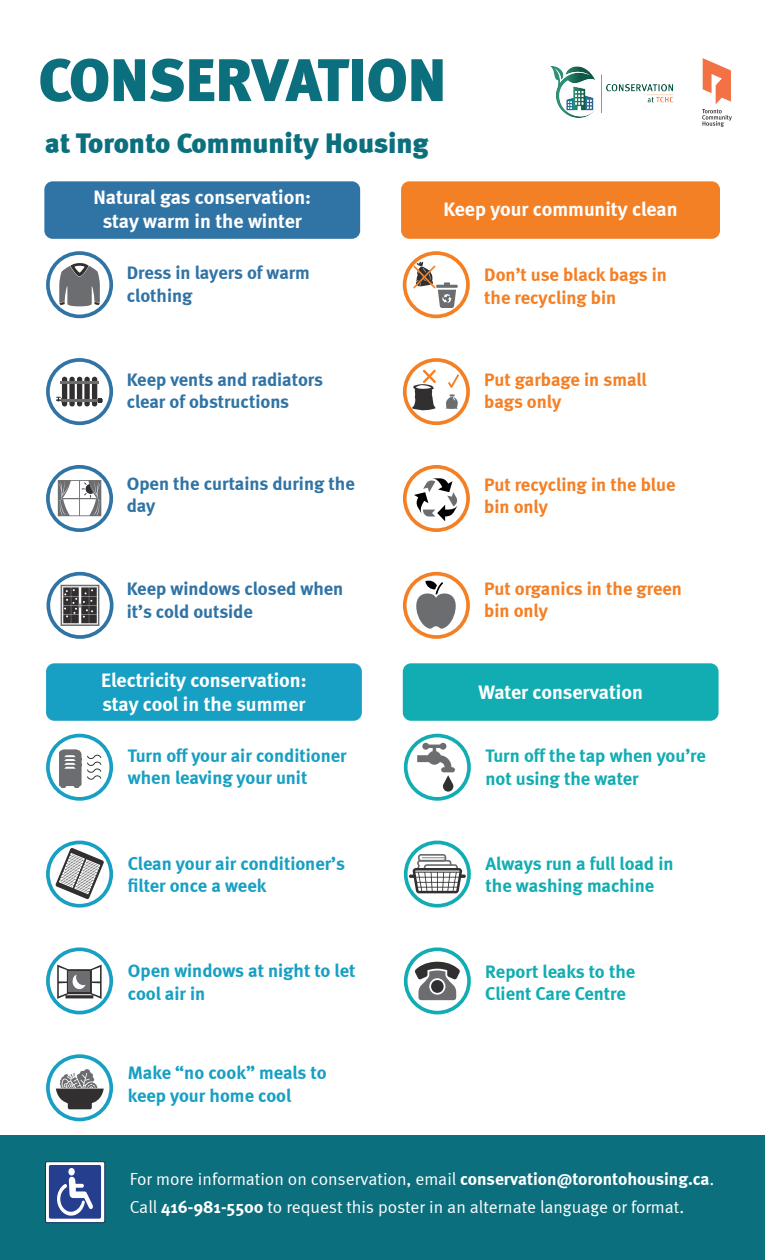
<style>
.page{position:relative;width:765px;height:1260px;background:#fff}
.page>*{position:absolute;margin:0;border:0;box-sizing:border-box;transform-origin:0 0}
.t1{font:900 60px "Meta";color:#0b6f7d}
.t2{font:900 28.5px "Meta";color:#0b6f7d}
.t3{font:700 20px/24px "Meta";color:#fff;text-align:center}
.t4{font:700 18.62px/22.2px "Meta";color:#17a0c3}
.t5{font:700 18.62px/22.2px "Meta";color:#3073a5}
.t6{font:700 18.62px/22.2px "Meta";color:#f48026}
.t7{font:700 18.62px/22.2px "Meta";color:#12adb2}
.t8{font:17.5px/27.8px "Meta Normal";color:#fff}
.s1{font-family:"Meta";font-weight:700}
</style>
<div class="page">
<div style="left:401px;top:181px;width:319px;height:58px;background:#f48026;border-radius:8px"></div>
<div style="left:44px;top:181px;width:316px;height:58px;background:#3073a5;border-radius:8px"></div>
<div style="left:0;top:1136px;width:765px;height:124px;background:#0b6f7d"></div>
<img style="left:551px;top:67px;width:123px;height:50px">
<img style="left:702px;top:59px;width:30px;height:67px">
<svg style="left:59px;top:263px;width:41px;height:43px"></svg>
<div style="left:46px;top:251px;width:67px;height:67px;border:4px solid #3073a5;border-radius:50%"></div>
<div style="left:46px;top:358px;width:67px;height:67px;border:4px solid #3073a5;border-radius:50%"></div>
<div style="left:62px;top:377px;width:5px;height:29px;background:#312f30;border-radius:3px"></div>
<div style="left:69px;top:377px;width:6px;height:29px;background:#312f30;border-radius:3px"></div>
<div style="left:77px;top:377px;width:5px;height:29px;background:#312f30;border-radius:3px"></div>
<div style="left:84px;top:377px;width:6px;height:29px;background:#312f30;border-radius:3px"></div>
<div style="left:92px;top:377px;width:5px;height:29px;background:#312f30;border-radius:3px"></div>
<svg style="left:56px;top:397px;width:6px;height:5px"></svg>
<hr style="left:60px;top:381px;width:39px;height:3px;background:#6c6d70">
<hr style="left:62px;top:399px;width:41px;height:2px;background:#6c6d70">
<svg style="left:98px;top:398px;width:4px;height:4px"></svg>
<div style="left:46px;top:465px;width:67px;height:67px;border:4px solid #3073a5;border-radius:50%"></div>
<svg style="left:58px;top:480px;width:44px;height:36px"></svg>
<div style="left:47px;top:572px;width:67px;height:67px;border:4px solid #3073a5;border-radius:50%"></div>
<svg style="left:61px;top:585px;width:38px;height:41px"></svg>
<div style="left:403px;top:251px;width:67px;height:67px;border:4px solid #f48026;border-radius:50%"></div>
<svg style="left:413px;top:261px;width:45px;height:47px"></svg>
<div style="left:403px;top:358px;width:67px;height:67px;border:4px solid #f48026;border-radius:50%"></div>
<svg style="left:448px;top:374px;width:11px;height:14px"></svg>
<svg style="left:412px;top:368px;width:24px;height:45px"></svg>
<svg style="left:446px;top:394px;width:15px;height:15px"></svg>
<div style="left:403px;top:465px;width:67px;height:67px;border:4px solid #f48026;border-radius:50%"></div>
<svg style="left:414px;top:478px;width:44px;height:43px"></svg>
<div style="left:403px;top:572px;width:67px;height:67px;border:4px solid #f48026;border-radius:50%"></div>
<svg style="left:409px;top:580px;width:54px;height:49px"></svg>
<div style="left:403px;top:663px;width:316px;height:58px;background:#12adb2;border-radius:8px"></div>
<div style="left:46px;top:663px;width:316px;height:58px;background:#17a0c3;border-radius:8px"></div>
<div style="left:46px;top:734px;width:67px;height:67px;border:4px solid #17a0c3;border-radius:50%"></div>
<svg style="left:59px;top:749px;width:22px;height:39px"></svg>
<svg style="left:87px;top:754px;width:14px;height:26px"></svg>
<div style="left:46px;top:841px;width:67px;height:67px;border:4px solid #17a0c3;border-radius:50%"></div>
<svg style="left:55px;top:848px;width:49px;height:51px"></svg>
<div style="left:46px;top:947px;width:67px;height:67px;border:4px solid #17a0c3;border-radius:50%"></div>
<svg style="left:57px;top:965px;width:45px;height:34px"></svg>
<div style="left:46px;top:1054px;width:67px;height:67px;border:4px solid #17a0c3;border-radius:50%"></div>
<svg style="left:56px;top:1068px;width:48px;height:41px"></svg>
<div style="left:404px;top:734px;width:67px;height:67px;border:4px solid #12adb2;border-radius:50%"></div>
<svg style="left:417px;top:743px;width:38px;height:49px"></svg>
<div style="left:404px;top:841px;width:67px;height:67px;border:4px solid #12adb2;border-radius:50%"></div>
<svg style="left:409px;top:854px;width:57px;height:39px"></svg>
<div style="left:404px;top:947px;width:67px;height:67px;border:4px solid #12adb2;border-radius:50%"></div>
<svg style="left:415px;top:962px;width:45px;height:38px"></svg>
<div style="left:45px;top:1162px;width:60px;height:61px;background:#fff;border-radius:2px"></div>
<div style="left:45px;top:1161px;width:60px;height:62px;border:1px solid #123262;border-radius:2px"></div>
<div style="left:49px;top:1165px;width:52px;height:54px;background:#253f8e;border-radius:2px"></div>
<div style="left:68px;top:1168px;width:7px;height:8px;background:#fff;border-radius:50%"></div>
<svg style="left:57px;top:1176px;width:36px;height:40px"></svg>
<h1 class="t1" style="left:39px;top:44px;width:409px">CONSERVATION</h1>
<h1 class="t2" style="left:45px;top:126px;width:385px">at Toronto Community Housing</h1>
<h2 class="t3" style="left:93px;top:185px;width:219px">Natural gas conservation: stay warm in the winter</h2>
<p class="t5" style="left:127px;top:261px;width:185px">Dress in layers of warm clothing</p>
<h2 class="t3" style="left:444px;top:197px;width:236px">Keep your community clean</h2>
<p class="t6" style="left:484px;top:263px;width:184px">Don’t use black bags in the recycling bin</p>
<p class="t5" style="left:127px;top:368px;width:198px">Keep vents and radiators clear of obstructions</p>
<p class="t6" style="left:484px;top:368px;width:164px">Put garbage in small bags only</p>
<p class="t5" style="left:127px;top:472px;width:229px">Open the curtains during the day</p>
<p class="t6" style="left:484px;top:473px;width:193px">Put recycling in the blue bin only</p>
<p class="t5" style="left:127px;top:577px;width:218px">Keep windows closed when it’s cold outside</p>
<p class="t6" style="left:484px;top:577px;width:199px">Put organics in the green</p>
<p class="t6" style="left:484px;top:599px;width:65px">bin only</p>
<h2 class="t3" style="left:101px;top:668px;width:207px;text-align:left">Electricity conservation: stay cool in the summer</h2>
<p class="t4" style="left:128px;top:744px;width:220px">Turn off your air conditioner</p>
<p class="t4" style="left:128px;top:767px;width:181px">when leaving your unit</p>
<h2 class="t3" style="left:478px;top:680px;width:166px">Water conservation</h2>
<p class="t7" style="left:486px;top:744px;width:222px">Turn off the tap when you’re not using the water</p>
<p class="t4" style="left:128px;top:852px;width:219px">Clean your air conditioner’s filter once a week</p>
<p class="t7" style="left:486px;top:852px;width:189px">Always run a full load in</p>
<p class="t7" style="left:486px;top:875px;width:170px">the washing machine</p>
<p class="t4" style="left:128px;top:960px;width:229px">Open windows at night to let cool air in</p>
<p class="t7" style="left:485px;top:960px;width:151px">Report leaks to the<br>Client Care Centre</p>
<p class="t4" style="left:128px;top:1062px;width:200px">Make “no cook” meals to keep your home cool</p>
<p class="t8" style="left:130px;top:1165px;width:586px">For more information on conservation, email <span class="s1">conservation@torontohousing.ca</span>.<br>Call <span class="s1">416-981-5500</span> to request this poster in an alternate language or format.</p>
</div>
